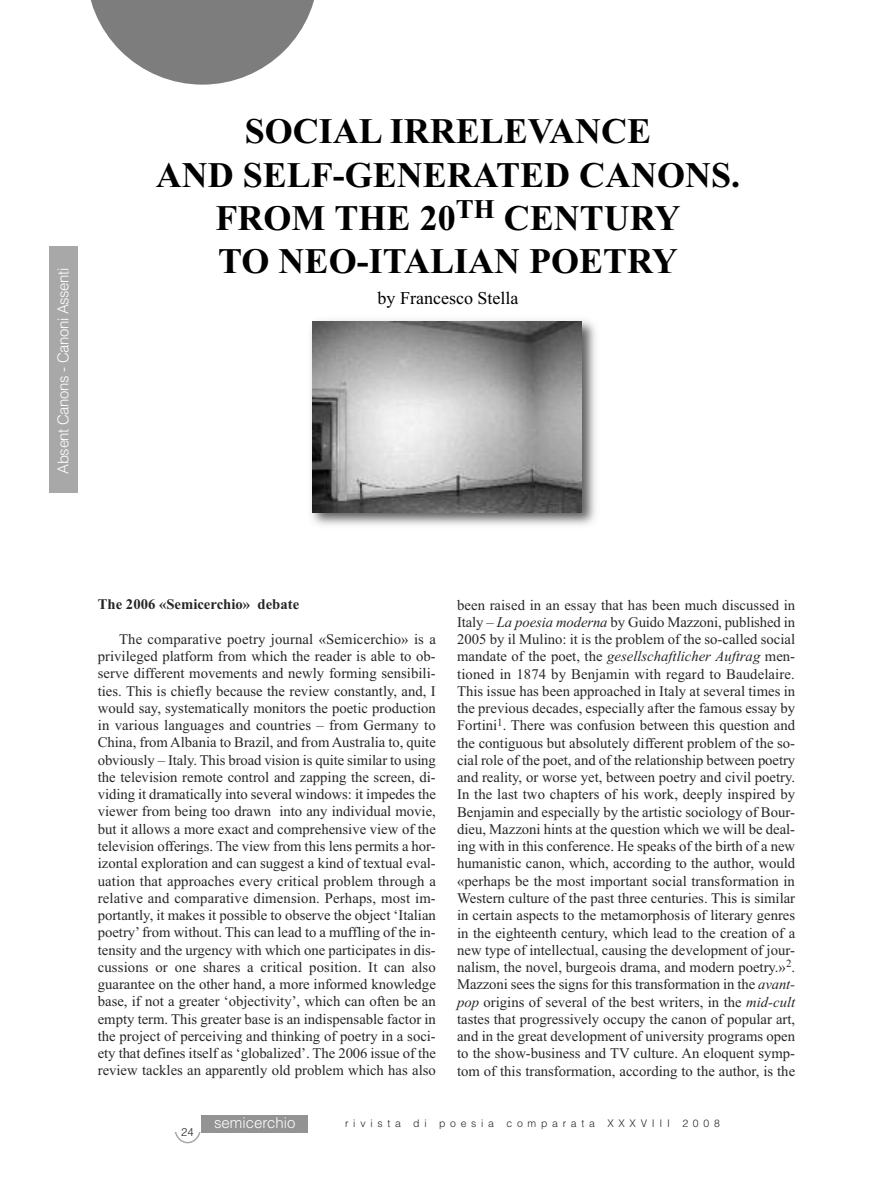
<style>
.page{position:relative;width:893px;height:1191px;background:#fff}
.page>*{position:absolute;margin:0;border:0;box-sizing:border-box;transform-origin:0 0}
.t1{font:700 36px/43.2px "Times New Roman";color:#000;text-align:center}
.t2{font:18px "Times New Roman";color:#000}
.t3{font:300 15px "Helvetica";letter-spacing:-.025em;color:#fff}
.t4{font:300 15px "Helvetica";color:#fff}
.t5{font:14.7px/17.2px "Times New Roman";color:#272627;text-align:justify}
.t6{font:700 14.7px "Times New Roman";color:#272627}
.t7{font:300 11.25px "Helvetica";color:#272627}
.t8{font:300 10.5px "Helvetica";letter-spacing:.45em;color:#272627}
.s1{font-style:italic}
</style>
<div class="page">
<svg style="left:90px;top:0;width:224px;height:85px"></svg>
<div style="left:49px;top:246px;width:29px;height:247px;background:#a9a8a9"></div>
<div style="left:201px;top:1115px;width:106px;height:17px;background:#939393"></div>
<svg style="left:174px;top:1132px;width:27px;height:11px"></svg>
<img style="left:311px;top:320px;width:285px;height:205px">
<img style="left:312px;top:321px;width:270px;height:191px">
<p class="t3" style="left:55px;top:474px;width:208px;rotate:-90deg">Absent Canons - Canoni Assenti</p>
<h1 class="t1" style="left:156px;top:109px;width:586px">SOCIAL IRRELEVANCE<br>AND SELF-GENERATED CANONS.<br>FROM THE 20<sup>TH</sup> CENTURY<br>TO NEO-ITALIAN POETRY</h1>
<p class="t2" style="left:378px;top:288px;width:142px">by Francesco Stella</p>
<p class="t6" style="left:98px;top:596px;width:203px">The 2006 «Semicerchio» debate</p>
<p class="t5" style="left:98px;top:630px;width:340px;text-indent:21px">The comparative poetry journal «Semicerchio» is a privileged platform from which the reader is able to ob&shy;serve different movements and newly forming sensibili&shy;ties. This is chiefly because the review constantly, and, I would say, systematically monitors the poetic production in various languages and countries – from Germany to China, from Albania to Brazil, and from Australia to, quite obviously – Italy. This broad vision is quite similar to using the television remote control and zapping the screen, di&shy;viding it dramatically into several windows: it impedes the viewer from being too drawn into any individual movie, but it allows a more exact and comprehensive view of the television offerings. The view from this lens permits a hor&shy;izontal exploration and can suggest a kind of textual eval&shy;uation that approaches every critical problem through a relative and comparative dimension. Perhaps, most im&shy;portantly, it makes it possible to observe the object ‘Italian poetry’from without. This can lead to a muffling of the in&shy;tensity and the urgency with which one participates in dis&shy;cussions or one shares a critical position. It can also guarantee on the other hand, a more informed knowledge base, if not a greater ‘objectivity’, which can often be an empty term. This greater base is an indispensable factor in the project of perceiving and thinking of poetry in a soci&shy;ety that defines itself as ‘globalized’. The 2006 issue of the review tackles an apparently old problem which has also</p>
<p class="t5" style="left:457px;top:596px;width:340px">been raised in an essay that has been much discussed in Italy – <span class="s1">La poesia moderna</span> by Guido Mazzoni, published in 2005 by il Mulino: it is the problem of the so-called social mandate of the poet, the <span class="s1">gesellschaftlicher Auftrag</span> men&shy;tioned in 1874 by Benjamin with regard to Baudelaire.<br>This issue has been approached in Italy at several times in the previous decades, especially after the famous essay by Fortini<sup>1</sup>. There was confusion between this question and the contiguous but absolutely different problem of the so&shy;cial role of the poet, and of the relationship between poetry and reality, or worse yet, between poetry and civil poetry.<br>In the last two chapters of his work, deeply inspired by Benjamin and especially by the artistic sociology of Bour&shy;dieu, Mazzoni hints at the question which we will be deal&shy;ing with in this conference. He speaks of the birth of a new humanistic canon, which, according to the author, would «perhaps be the most important social transformation in Western culture of the past three centuries. This is similar in certain aspects to the metamorphosis of literary genres in the eighteenth century, which lead to the creation of a new type of intellectual, causing the development of jour&shy;nalism, the novel, burgeois drama, and modern poetry.»<sup>2</sup>.<br>Mazzoni sees the signs for this transformation in the <span class="s1">avant&shy;pop</span> origins of several of the best writers, in the <span class="s1">mid-cult </span>tastes that progressively occupy the canon of popular art, and in the great development of university programs open to the show-business and TV culture. An eloquent symp&shy;tom of this transformation, according to the author, is the</p>
<p class="t7" style="left:181px;top:1125px;width:14px">24</p>
<p class="t4" style="left:214px;top:1113px;width:83px">semicerchio</p>
<p class="t8" style="left:345px;top:1117px;width:376px">rivista di poesia comparata XXXVIII 2008</p>
</div>
